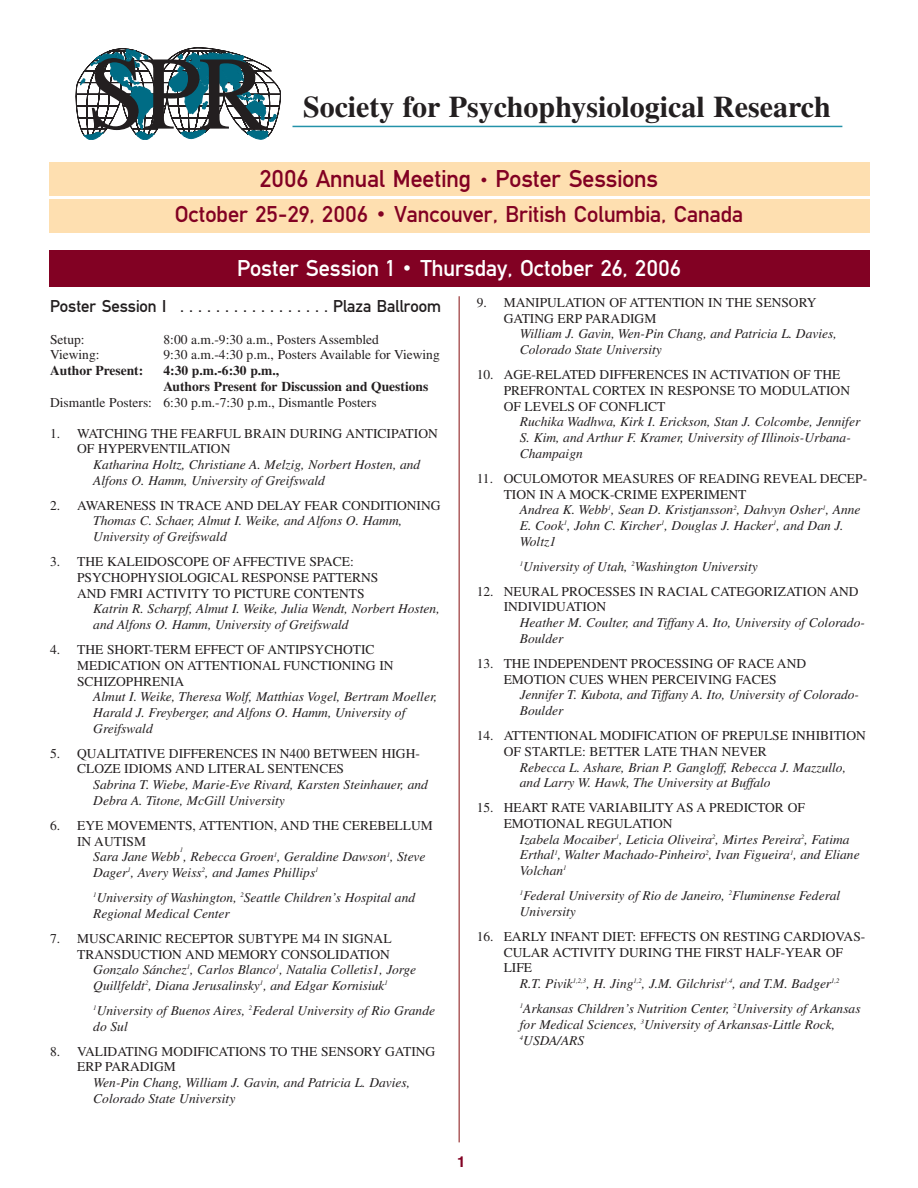
<style>
.page{position:relative;width:918px;height:1188px;background:#fff}
.page>*{position:absolute;margin:0;border:0;box-sizing:border-box;transform-origin:0 0}
.t1{font:700 30px "Times";color:#231f20}
.t2{font:25.5px "Lilschrifty";color:#820123}
.t3{font:24px "Lilschrifty";color:#820123}
.t4{font:24px "Lilschrifty";color:#fff}
.t5{font:18px "Lilschrifty";color:#231f20}
.t6{font:700 15px "Helvetica";color:#820123}
.t7{font:italic 13.5px/15.8px "Times";color:#231f20}
.t8{font:13.5px/15.8px "Times";color:#231f20}
.t9{font:700 13.5px/15.8px "Times";color:#231f20}
.t10{font:italic 6.75px "Times";color:#231f20}
.s1{font-size:21px}
</style>
<div class="page">
<hr style="left:458px;top:296px;width:2px;height:846px;background:#af5f60">
<svg style="left:76px;top:48px;width:205px;height:92px"></svg>
<hr style="left:292px;top:126px;width:550px;height:1px;background:#2492a9">
<div style="left:49px;top:199px;width:820px;height:33px;background:#fedfb0"></div>
<div style="left:49px;top:162px;width:820px;height:33px;background:#fedfb0"></div>
<div style="left:49px;top:250px;width:820px;height:36px;background:#820123"></div>
<h1 class="t1" style="left:303px;top:96px;width:529px">Society for Psychophysiological Research</h1>
<h2 class="t2" style="left:260px;top:169px;width:400px">2006 Annual Meeting <span class="s1">•</span> Poster Sessions</h2>
<h3 class="t3" style="left:175px;top:205px;width:570px">October 25-29, 2006 • Vancouver, British Columbia, Canada</h3>
<h3 class="t4" style="left:237px;top:258px;width:445px">Poster Session 1 • Thursday, October 26, 2006</h3>
<h3 class="t5" style="left:50px;top:299px;width:393px">Poster Session I . . . . . . . . . . . . . . . . . Plaza Ballroom</h3>
<p class="t8" style="left:50px;top:332px;width:36px">Setup:</p>
<p class="t8" style="left:164px;top:332px;width:217px">8:00 a.m.-9:30 a.m., Posters Assembled</p>
<p class="t8" style="left:50px;top:348px;width:51px">Viewing:</p>
<p class="t8" style="left:164px;top:348px;width:278px">9:30 a.m.-4:30 p.m., Posters Available for Viewing</p>
<p class="t9" style="left:50px;top:364px;width:95px">Author Present:</p>
<p class="t9" style="left:164px;top:364px;width:266px">4:30 p.m.-6:30 p.m.,<br>Authors Present for Discussion and Questions</p>
<p class="t8" style="left:50px;top:395px;width:328px">Dismantle Posters: 6:30 p.m.-7:30 p.m., Dismantle Posters</p>
<p class="t8" style="left:77px;top:426px;width:362px;text-indent:-27px">1. WATCHING THE FEARFUL BRAIN DURING ANTICIPATION<br>OF HYPERVENTILATION</p>
<p class="t7" style="left:93px;top:458px;width:329px">Katharina Holtz, Christiane A. Melzig, Norbert Hosten, and<br>Alfons O. Hamm, University of Greifswald</p>
<p class="t8" style="left:50px;top:499px;width:392px">2. AWARENESS IN TRACE AND DELAY FEAR CONDITIONING</p>
<p class="t7" style="left:93px;top:514px;width:310px">Thomas C. Schaer, Almut I. Weike, and Alfons O. Hamm,<br>University of Greifswald</p>
<p class="t8" style="left:77px;top:555px;width:303px;text-indent:-27px">3. THE KALEIDOSCOPE OF AFFECTIVE SPACE:<br>PSYCHOPHYSIOLOGICAL RESPONSE PATTERNS<br>AND FMRI ACTIVITY TO PICTURE CONTENTS</p>
<p class="t7" style="left:93px;top:602px;width:348px">Katrin R. Scharpf, Almut I. Weike, Julia Wendt, Norbert Hosten, and Alfons O. Hamm, University of Greifswald</p>
<p class="t8" style="left:77px;top:643px;width:318px;text-indent:-27px">4. THE SHORT-TERM EFFECT OF ANTIPSYCHOTIC<br>MEDICATION ON ATTENTIONAL FUNCTIONING IN<br>SCHIZOPHRENIA</p>
<p class="t7" style="left:93px;top:690px;width:345px">Almut I. Weike, Theresa Wolf, Matthias Vogel, Bertram Moeller,<br>Harald J. Freyberger, and Alfons O. Hamm, University of<br>Greifswald</p>
<p class="t8" style="left:77px;top:747px;width:344px;text-indent:-27px">5. QUALITATIVE DIFFERENCES IN N400 BETWEEN HIGH-<br>CLOZE IDIOMS AND LITERAL SENTENCES</p>
<p class="t7" style="left:93px;top:778px;width:336px">Sabrina T. Wiebe, Marie-Eve Rivard, Karsten Steinhauer, and<br>Debra A. Titone, McGill University</p>
<p class="t8" style="left:77px;top:819px;width:357px;text-indent:-27px">6. EYE MOVEMENTS, ATTENTION, AND THE CEREBELLUM<br>IN AUTISM</p>
<p class="t7" style="left:93px;top:850px;width:334px">Sara Jane Webb , Rebecca Groen<sup>1</sup>, Geraldine Dawson<sup>1</sup>, Steve</p>
<p class="t10" style="left:180px;top:847px;width:5px">1</p>
<p class="t7" style="left:93px;top:861px;width:323px;line-height:24.9px">Dager<sup>1</sup>, Avery Weiss<sup>2</sup>, and James Phillips<sup>1<br>1</sup>University of Washington, <sup>2</sup>Seattle Children’s Hospital and</p>
<p class="t7" style="left:93px;top:907px;width:138px">Regional Medical Center</p>
<p class="t8" style="left:50px;top:932px;width:343px">7. MUSCARINIC RECEPTOR SUBTYPE M4 IN SIGNAL</p>
<p class="t8" style="left:77px;top:947px;width:314px">TRANSDUCTION AND MEMORY CONSOLIDATION</p>
<p class="t7" style="left:93px;top:963px;width:324px">Gonzalo Sánchez<sup>1</sup>, Carlos Blanco<sup>1</sup>, Natalia Colletis1, Jorge</p>
<p class="t7" style="left:93px;top:979px;width:296px">Quillfeldt<sup>2</sup>, Diana Jerusalinsky<sup>1</sup>, and Edgar Kornisiuk<sup>1</sup></p>
<p class="t7" style="left:93px;top:1004px;width:343px"><sup>1</sup>University of Buenos Aires, <sup>2</sup>Federal University of Rio Grande do Sul</p>
<p class="t8" style="left:77px;top:1045px;width:360px;text-indent:-27px">8. VALIDATING MODIFICATIONS TO THE SENSORY GATING<br>ERP PARADIGM</p>
<p class="t7" style="left:93px;top:1076px;width:318px">Wen-Pin Chang, William J. Gavin, and Patricia L. Davies,<br>Colorado State University</p>
<p class="t8" style="left:504px;top:296px;width:314px;text-indent:-27px">9. MANIPULATION OF ATTENTION IN THE SENSORY<br>GATING ERP PARADIGM</p>
<p class="t7" style="left:520px;top:327px;width:318px">William J. Gavin, Wen-Pin Chang, and Patricia L. Davies,<br>Colorado State University</p>
<p class="t8" style="left:504px;top:368px;width:348px;text-indent:-27px">10. AGE-RELATED DIFFERENCES IN ACTIVATION OF THE<br>PREFRONTAL CORTEX IN RESPONSE TO MODULATION<br>OF LEVELS OF CONFLICT</p>
<p class="t7" style="left:520px;top:415px;width:342px">Ruchika Wadhwa, Kirk I. Erickson, Stan J. Colcombe, Jennifer<br>S. Kim, and Arthur F. Kramer, University of Illinois-Urbana-<br>Champaign</p>
<p class="t8" style="left:504px;top:472px;width:365px;text-indent:-27px">11. OCULOMOTOR MEASURES OF READING REVEAL DECEP-<br>TION IN A MOCK-CRIME EXPERIMENT</p>
<p class="t7" style="left:520px;top:503px;width:342px">Andrea K. Webb<sup>1</sup>, Sean D. Kristjansson<sup>2</sup>, Dahvyn Osher<sup>1</sup>, Anne<br>E. Cook<sup>1</sup>, John C. Kircher<sup>1</sup>, Douglas J. Hacker<sup>1</sup>, and Dan J.<br>Woltz1</p>
<p class="t7" style="left:520px;top:560px;width:239px"><sup>1</sup>University of Utah, <sup>2</sup>Washington University</p>
<p class="t8" style="left:504px;top:585px;width:357px;text-indent:-27px">12. NEURAL PROCESSES IN RACIAL CATEGORIZATION AND<br>INDIVIDUATION</p>
<p class="t7" style="left:520px;top:616px;width:347px">Heather M. Coulter, and Tiffany A. Ito, University of Colorado-<br>Boulder</p>
<p class="t8" style="left:477px;top:657px;width:331px;text-align:center">13. THE INDEPENDENT PROCESSING OF RACE AND<br>EMOTION CUES WHEN PERCEIVING FACES</p>
<p class="t7" style="left:520px;top:688px;width:341px">Jennifer T. Kubota, and Tiffany A. Ito, University of Colorado-<br>Boulder</p>
<p class="t8" style="left:504px;top:729px;width:364px;text-indent:-27px">14. ATTENTIONAL MODIFICATION OF PREPULSE INHIBITION<br>OF STARTLE: BETTER LATE THAN NEVER</p>
<p class="t7" style="left:520px;top:760px;width:328px">Rebecca L. Ashare, Brian P. Gangloff, Rebecca J. Mazzullo, and Larry W. Hawk, The University at Buffalo</p>
<p class="t8" style="left:504px;top:801px;width:303px;text-indent:-27px">15. HEART RATE VARIABILITY AS A PREDICTOR OF<br>EMOTIONAL REGULATION</p>
<p class="t7" style="left:520px;top:833px;width:341px">Izabela Mocaiber<sup>1</sup>, Leticia Oliveira<sup>2</sup>, Mirtes Pereira<sup>2</sup>, Fatima<br>Erthal<sup>1</sup>, Walter Machado-Pinheiro<sup>2</sup>, Ivan Figueira<sup>1</sup>, and Eliane<br>Volchan<sup>1</sup></p>
<p class="t7" style="left:520px;top:889px;width:322px"><sup>1</sup>Federal University of Rio de Janeiro, <sup>2</sup>Fluminense Federal<br>University</p>
<p class="t8" style="left:477px;top:930px;width:390px">16. EARLY INFANT DIET: EFFECTS ON RESTING CARDIOVAS-</p>
<p class="t8" style="left:504px;top:945px;width:341px">CULAR ACTIVITY DURING THE FIRST HALF-YEAR OF</p>
<p class="t8" style="left:504px;top:961px;width:30px">LIFE</p>
<p class="t7" style="left:520px;top:977px;width:321px">R.T. Pivik<sup>1,2,3</sup>, H. Jing<sup>1,2</sup>, J.M. Gilchrist<sup>1,4</sup>, and T.M. Badger<sup>1,2</sup></p>
<p class="t7" style="left:520px;top:1002px;width:342px"><sup>1</sup>Arkansas Children’s Nutrition Center, <sup>2</sup>University of Arkansas for Medical Sciences, <sup>3</sup>University of Arkansas-Little Rock,<br><sup>4</sup>USDA/ARS</p>
<p class="t6" style="left:457px;top:1157px;width:10px">1</p>
</div>
